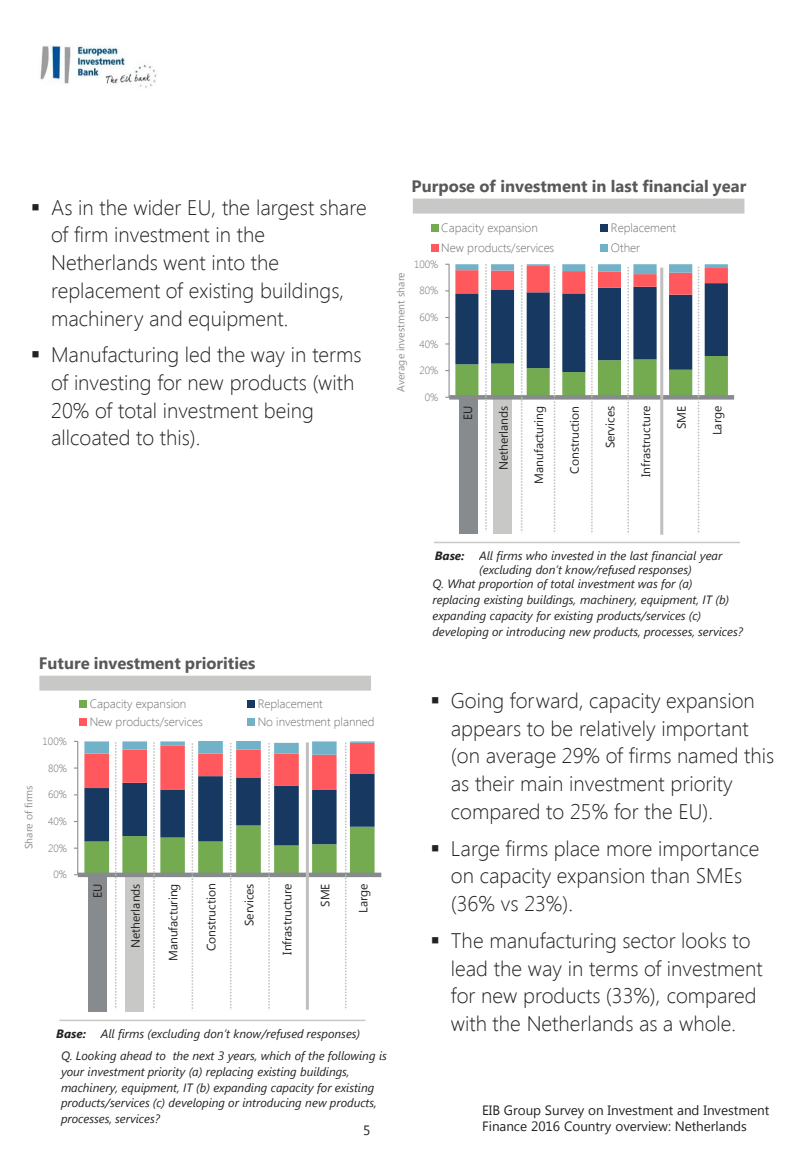
<style>
.page{position:relative;width:810px;height:1170px;background:#fff}
.page>*{position:absolute;margin:0;border:0;box-sizing:border-box;transform-origin:0 0}
.t1{font:300 21.15px "Segoe UI";color:#222223}
.t2{font:300 21px/27.8px "Segoe UI";color:#222223}
.t3{font:700 16.5px "Segoe UI";color:#58585b}
.t4{font:13.5px/15.3px "Segoe UI";color:#222223}
.t5{font:12.15px "Segoe UI";letter-spacing:-.005em;color:#222223}
.t6{font:italic 12px/15.9px "Segoe UI";color:#222223}
.t7{font:300 12px "Segoe UI";color:#6e6e71}
.t8{font:12px "Segoe UI";color:#222223}
.t9{font:italic 700 12px "Segoe UI";letter-spacing:-.005em;color:#222223}
.t10{font:300 10.5px "Segoe UI";color:#6e6e71}
.t11{font:10.5px "Segoe UI";color:#8f8f92}
</style>
<div class="page">
<img style="left:40px;top:46px;width:117px;height:42px">
<hr style="left:449px;top:264px;width:1px;height:133px;background:#888b8d">
<div style="left:449px;top:395px;width:285px;height:5px;background:#888b8d"></div>
<div style="left:431px;top:224px;width:7px;height:7px;background:#74aa50"></div>
<div style="left:601px;top:224px;width:7px;height:7px;background:#173861"></div>
<div style="left:431px;top:244px;width:7px;height:7px;background:#ff585d"></div>
<div style="left:601px;top:244px;width:7px;height:7px;background:#71b2c9"></div>
<div style="left:413px;top:199px;width:331px;height:15px;background:#c8c9c7"></div>
<div style="left:39px;top:676px;width:332px;height:15px;background:#c8c9c7"></div>
<hr style="left:434px;top:542px;width:306px;height:1px;background:#c8c9c7">
<hr style="left:660px;top:268px;width:3px;height:267px;background:#bfbfbf">
<svg style="left:455px;top:264px;width:273px;height:270px"></svg>
<hr style="left:77px;top:741px;width:1px;height:134px;background:#888b8d">
<hr style="left:78px;top:873px;width:303px;height:4px;background:#888b8d">
<div style="left:79px;top:700px;width:8px;height:7px;background:#74aa50"></div>
<div style="left:247px;top:700px;width:8px;height:7px;background:#173861"></div>
<div style="left:79px;top:718px;width:8px;height:7px;background:#ff585d"></div>
<div style="left:247px;top:718px;width:8px;height:7px;background:#71b2c9"></div>
<hr style="left:59px;top:1020px;width:307px;height:1px;background:#c8c9c7">
<svg style="left:84px;top:741px;width:291px;height:270px"></svg>
<p class="t2" style="left:51px;top:192px;width:317px;text-indent:-20px">▪ As in the wider EU, the largest share of firm investment in the<br>Netherlands went into the replacement of existing buildings, machinery and equipment.</p>
<p class="t2" style="left:51px;top:339px;width:312px;text-indent:-20px">▪ Manufacturing led the way in terms of investing for new products (with<br>20% of total investment being allcoated to this).</p>
<p class="t3" style="left:412px;top:175px;width:336px">Purpose of investment in last financial year</p>
<p class="t7" style="left:441px;top:219px;width:98px">Capacity expansion</p>
<p class="t7" style="left:611px;top:219px;width:67px">Replacement</p>
<p class="t7" style="left:441px;top:239px;width:114px">New products/services</p>
<p class="t7" style="left:611px;top:239px;width:31px">Other</p>
<p class="t10" style="left:414px;top:256px;width:26px">100%</p>
<p class="t11" style="left:393px;top:392px;width:121px;rotate:-90deg">Average investment share</p>
<p class="t10" style="left:419px;top:283px;width:20px">80%</p>
<p class="t10" style="left:419px;top:310px;width:20px">60%</p>
<p class="t10" style="left:419px;top:336px;width:20px">40%</p>
<p class="t10" style="left:419px;top:363px;width:20px">20%</p>
<p class="t10" style="left:425px;top:389px;width:15px">0%</p>
<p class="t8" style="left:459px;top:420px;width:16px;rotate:-90deg">EU</p>
<p class="t8" style="left:495px;top:470px;width:66px;rotate:-90deg">Netherlands</p>
<p class="t8" style="left:530px;top:484px;width:79px;rotate:-90deg">Manufacturing</p>
<p class="t8" style="left:566px;top:474px;width:69px;rotate:-90deg">Construction</p>
<p class="t8" style="left:602px;top:448px;width:44px;rotate:-90deg">Services</p>
<p class="t8" style="left:637px;top:477px;width:72px;rotate:-90deg">Infrastructure</p>
<p class="t5" style="left:673px;top:429px;width:25px;rotate:-90deg">SME</p>
<p class="t8" style="left:708px;top:435px;width:31px;rotate:-90deg">Large</p>
<p class="t3" style="left:39px;top:652px;width:218px">Future investment priorities</p>
<p class="t11" style="left:21px;top:849px;width:65px;rotate:-90deg">Share of firms</p>
<p class="t10" style="left:43px;top:734px;width:26px">100%</p>
<p class="t10" style="left:48px;top:760px;width:20px">80%</p>
<p class="t10" style="left:48px;top:787px;width:20px">60%</p>
<p class="t10" style="left:48px;top:814px;width:20px">40%</p>
<p class="t10" style="left:48px;top:840px;width:20px">20%</p>
<p class="t10" style="left:53px;top:867px;width:15px">0%</p>
<p class="t7" style="left:90px;top:695px;width:98px">Capacity expansion</p>
<p class="t7" style="left:258px;top:695px;width:67px">Replacement</p>
<p class="t7" style="left:90px;top:713px;width:114px">New products/services</p>
<p class="t7" style="left:258px;top:713px;width:118px">No investment planned</p>
<p class="t8" style="left:89px;top:898px;width:16px;rotate:-90deg">EU</p>
<p class="t8" style="left:127px;top:948px;width:66px;rotate:-90deg">Netherlands</p>
<p class="t8" style="left:165px;top:961px;width:79px;rotate:-90deg">Manufacturing</p>
<p class="t8" style="left:203px;top:951px;width:69px;rotate:-90deg">Construction</p>
<p class="t8" style="left:241px;top:926px;width:44px;rotate:-90deg">Services</p>
<p class="t5" style="left:278px;top:955px;width:72px;rotate:-90deg">Infrastructure</p>
<p class="t8" style="left:317px;top:907px;width:25px;rotate:-90deg">SME</p>
<p class="t8" style="left:354px;top:913px;width:31px;rotate:-90deg">Large</p>
<p class="t9" style="left:56px;top:1025px;width:31px">Base:</p>
<p class="t6" style="left:101px;top:1024px;width:261px">All firms (excluding don’t know/refused responses)</p>
<p class="t6" style="left:61px;top:1047px;width:327px">Q. Looking ahead to the next 3 years, which of the following is your investment priority (a) replacing existing buildings, machinery, equipment, IT (b) expanding capacity for existing products/services (c) developing or introducing new products, processes, services?</p>
<p class="t4" style="left:363px;top:1122px;width:9px">5</p>
<p class="t9" style="left:435px;top:547px;width:31px">Base:</p>
<p class="t6" style="left:479px;top:547px;width:245px;line-height:14.4px">All firms who invested in the last financial year (excluding don’t know/refused responses)</p>
<p class="t6" style="left:432px;top:575px;width:312px">Q. What proportion of total investment was for (a) replacing existing buildings, machinery, equipment, IT (b) expanding capacity for existing products/services (c) developing or introducing new products, processes, services?</p>
<p class="t2" style="left:451px;top:685px;width:325px;text-indent:-20px">▪ Going forward, capacity expansion appears to be relatively important (on average 29% of firms named this as their main investment priority compared to 25% for the EU).</p>
<p class="t2" style="left:431px;top:833px;width:330px;text-align:center">▪ Large firms place more importance on capacity expansion than SMEs</p>
<p class="t1" style="left:451px;top:888px;width:124px">(36% vs 23%).</p>
<p class="t2" style="left:451px;top:925px;width:313px;text-indent:-20px">▪ The manufacturing sector looks to lead the way in terms of investment for new products (33%), compared with the Netherlands as a whole.</p>
<p class="t4" style="left:482px;top:1102px;width:289px">EIB Group Survey on Investment and Investment<br>Finance 2016 Country overview: Netherlands</p>
</div>
